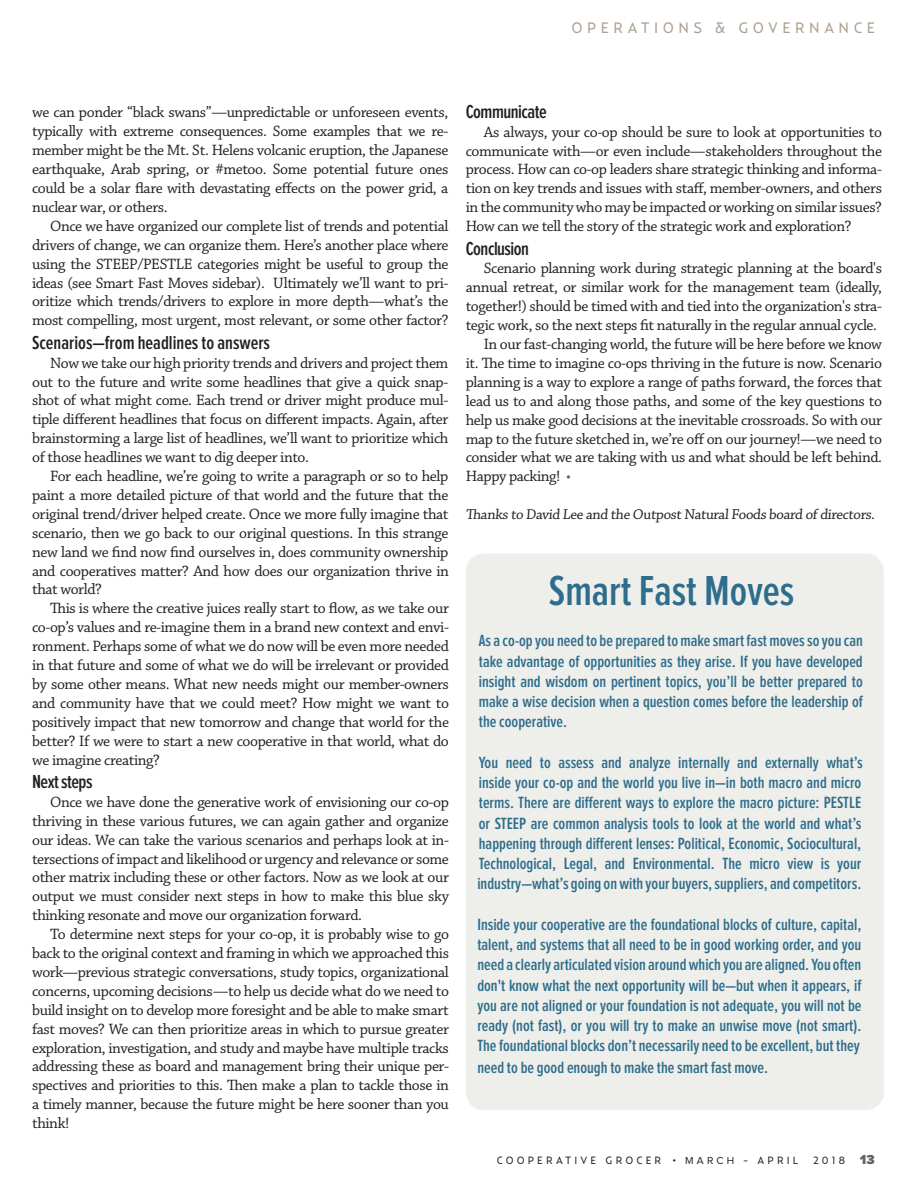
<style>
.page{position:relative;width:918px;height:1188px;background:#fff}
.page>*{position:absolute;margin:0;border:0;box-sizing:border-box;transform-origin:0 0}
.t1{font:600 extra-condensed 43.5px "Proxima Nova";color:#2e6d8c}
.t2{font:600 extra-condensed 19.5px "Proxima Nova";letter-spacing:-.01em;color:#231f20}
.t3{font:600 extra-condensed 16.8px/20.2px "Proxima Nova";color:#2e6d8c;text-align:justify}
.t4{font:15.75px/18.9px "Chaparral Pro";letter-spacing:-.025em;color:#231f20;text-align:justify}
.t5{font:15px "Chaparral Pro";color:#231f20}
.Section_heads_right{font:15px "Relay";letter-spacing:.3em;color:#ac9f8f}
.t6{font:10.5px "Relay";letter-spacing:.3em;color:#231f20}
.s1{color:#636366}
.s2{font-family:"Proxima Nova"}
.s3{font-family:"Proxima Nova";font-weight:900;font-size:13.5px;color:#636366}
</style>
<div class="page">
<div style="left:466px;top:554px;width:418px;height:556px;background:#eeefeb;border-radius:19px"></div>
<p class="Section_heads_right" style="left:572px;top:19px;width:305px">OPERATIONS &amp; GOVERNANCE</p>
<p class="t4" style="left:32px;top:104px;width:418px">we can ponder “black swans”—unpredictable or unforeseen events, typically with extreme consequences. Some examples that we re&shy;member might be the Mt. St. Helens volcanic eruption, the Japanese earthquake, Arab spring, or #metoo. Some potential future ones could be a solar flare with devastating effects on the power grid, a nuclear war, or others.</p>
<p class="t4" style="left:32px;top:217px;width:418px;text-indent:18px">Once we have organized our complete list of trends and potential drivers of change, we can organize them. Here’s another place where using the STEEP/PESTLE categories might be useful to group the ideas (see Smart Fast Moves sidebar). Ultimately we’ll want to pri&shy;oritize which trends/drivers to explore in more depth—what’s the most compelling, most urgent, most relevant, or some other factor?</p>
<p class="t2" style="left:32px;top:333px;width:239px">Scenarios—from headlines to answers</p>
<p class="t4" style="left:32px;top:354px;width:418px;text-indent:18px">Now we take our high priority trends and drivers and project them out to the future and write some headlines that give a quick snap&shy;shot of what might come. Each trend or driver might produce mul&shy;tiple different headlines that focus on different impacts. Again, after brainstorming a large list of headlines, we’ll want to prioritize which of those headlines we want to dig deeper into.</p>
<p class="t4" style="left:32px;top:467px;width:418px;text-indent:18px">For each headline, we’re going to write a paragraph or so to help paint a more detailed picture of that world and the future that the original trend/driver helped create. Once we more fully imagine that scenario, then we go back to our original questions. In this strange new land we find now find ourselves in, does community ownership and cooperatives matter? And how does our organization thrive in that world?</p>
<p class="t4" style="left:32px;top:600px;width:418px;text-indent:18px">This is where the creative juices really start to flow, as we take our co-op’s values and re-imagine them in a brand new context and envi&shy;ronment. Perhaps some of what we do now will be even more needed in that future and some of what we do will be irrelevant or provided by some other means. What new needs might our member-owners and community have that we could meet? How might we want to positively impact that new tomorrow and change that world for the better? If we were to start a new cooperative in that world, what do we imagine creating?</p>
<p class="t2" style="left:32px;top:773px;width:62px">Next steps</p>
<p class="t4" style="left:32px;top:793px;width:418px;text-indent:18px">Once we have done the generative work of envisioning our co-op thriving in these various futures, we can again gather and organize our ideas. We can take the various scenarios and perhaps look at in&shy;tersections of impact and likelihood or urgency and relevance or some other matrix including these or other factors. Now as we look at our output we must consider next steps in how to make this blue sky thinking resonate and move our organization forward.</p>
<p class="t4" style="left:32px;top:925px;width:418px;text-indent:18px">To determine next steps for your co-op, it is probably wise to go back to the original context and framing in which we approached this work—previous strategic conversations, study topics, organizational concerns, upcoming decisions—to help us decide what do we need to build insight on to develop more foresight and be able to make smart fast moves? We can then prioritize areas in which to pursue greater exploration, investigation, and study and maybe have multiple tracks addressing these as board and management bring their unique per&shy;spectives and priorities to this. Then make a plan to tackle those in a timely manner, because the future might be here sooner than you think!</p>
<p class="t2" style="left:466px;top:102px;width:82px">Communicate</p>
<p class="t4" style="left:466px;top:123px;width:418px;text-indent:18px">As always, your co-op should be sure to look at opportunities to communicate with—or even include—stakeholders throughout the process. How can co-op leaders share strategic thinking and informa&shy;tion on key trends and issues with staff, member-owners, and others in the community who may be impacted or working on similar issues?<br>How can we tell the story of the strategic work and exploration?</p>
<p class="t2" style="left:466px;top:239px;width:65px">Conclusion</p>
<p class="t4" style="left:466px;top:260px;width:418px;text-indent:18px">Scenario planning work during strategic planning at the board's annual retreat, or similar work for the management team (ideally, together!) should be timed with and tied into the organization's stra&shy;tegic work, so the next steps fit naturally in the regular annual cycle.</p>
<p class="t4" style="left:466px;top:335px;width:418px;text-indent:18px">In our fast-changing world, the future will be here before we know it. The time to imagine co-ops thriving in the future is now. Scenario planning is a way to explore a range of paths forward, the forces that lead us to and along those paths, and some of the key questions to help us make good decisions at the inevitable crossroads. So with our map to the future sketched in, we’re off on our journey!—we need to consider what we are taking with us and what should be left behind.<br>Happy packing! <span class="s1">•</span></p>
<p class="t5" style="left:466px;top:506px;width:412px">Thanks to David Lee and the Outpost Natural Foods board of directors.</p>
<p class="t1" style="left:549px;top:570px;width:247px">Smart Fast Moves</p>
<p class="t3" style="left:479px;top:631px;width:386px">As a co-op you need to be prepared to make smart fast moves so you can take advantage of opportunities as they arise. If you have developed insight and wisdom on pertinent topics, you’ll be better prepared to make a wise decision when a question comes before the leadership of the cooperative.</p>
<p class="t3" style="left:477px;top:753px;width:387px">You need to assess and analyze internally and externally what’s inside your co-op and the world you live in—in both macro and micro terms. There are different ways to explore the macro picture: PESTLE or STEEP are common analysis tools to look at the world and what’s happening through different lenses: Political, Economic, Sociocultural, Technological, Legal, and Environmental. The micro view is your industry—what’s going on with your buyers, suppliers, and competitors.</p>
<p class="t3" style="left:477px;top:915px;width:386px">Inside your cooperative are the foundational blocks of culture, capital, talent, and systems that all need to be in good working order, and you need a clearly articulated vision around which you are aligned. You often don't know what the next opportunity will be—but when it appears, if you are not aligned or your foundation is not adequate, you will not be ready (not fast), or you will try to make an unwise move (not smart).<br>The foundational blocks don’t necessarily need to be excellent, but they need to be good enough to make the smart fast move.</p>
<p class="t6" style="left:497px;top:1154px;width:303px">COOPERATIVE GROCER <span class="s2">• MARCH</span> - APRIL</p>
<p class="t6" style="left:813px;top:1154px;width:63px">2018 <span class="s3">13</span></p>
</div>
